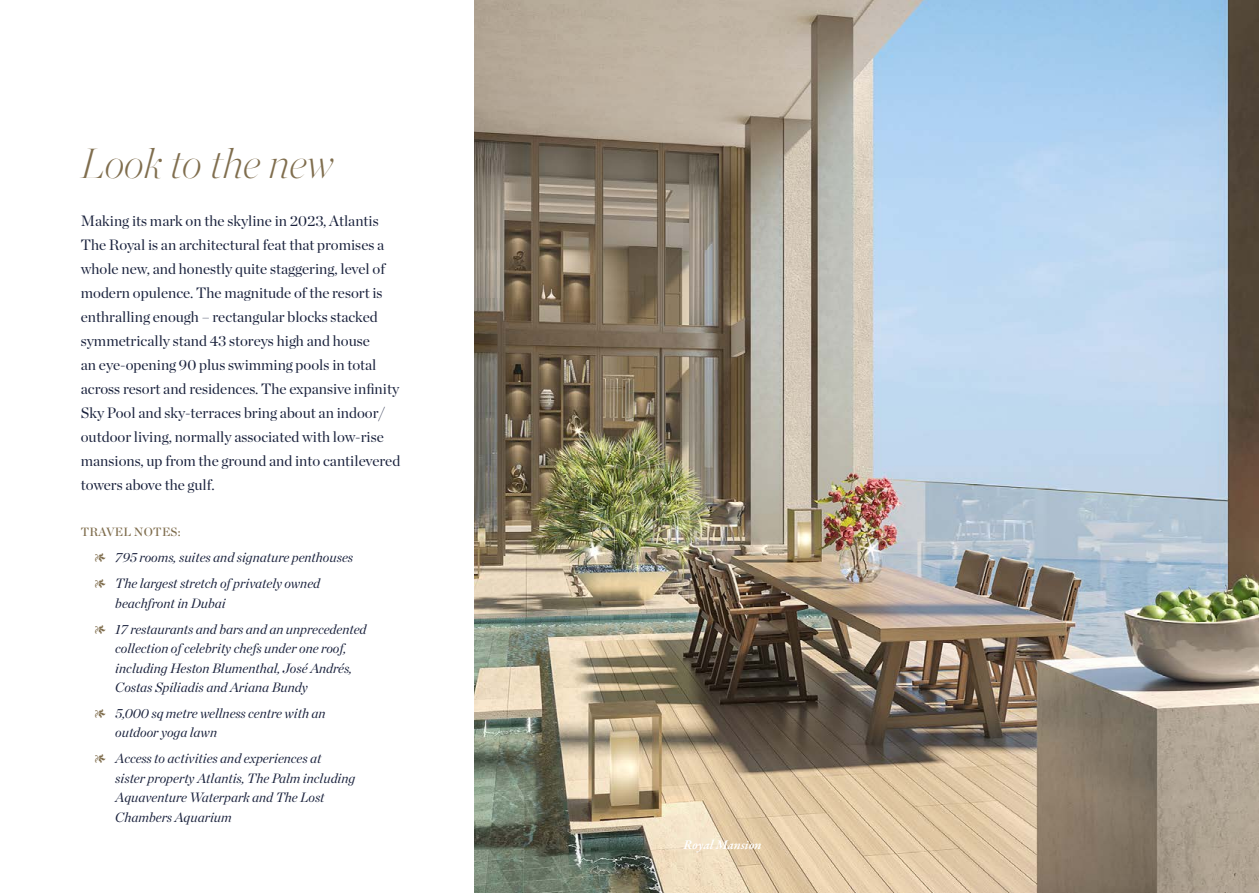
<style>
.page{position:relative;width:1259px;height:893px;background:#fff}
.page>*{position:absolute;margin:0;border:0;box-sizing:border-box;transform-origin:0 0}
.t1{font:italic 42px "Chronicle Hairline";color:#806e4e}
.t2{font:15px/24px "Chronicle Display";color:#19213c}
.t3{font:italic 13.5px/19.5px "Chronicle Display";color:#19213c}
.t4{font:italic 600 13.5px "Garamond Premr Pro";color:#fff}
.t5{font:12px "Chronicle Display Semi";letter-spacing:.025em;color:#806e4e}
.s1{font-family:"Adobe Garamond Pro";color:#806e4e}
</style>
<div class="page">
<img style="left:475px;top:0;width:784px;height:893px">
<h1 class="t1" style="left:81px;top:131px;width:254px">Look to the new</h1>
<p class="t2" style="left:81px;top:208px;width:321px">Making its mark on the skyline in 2023, Atlantis The Royal is an architectural feat that promises a whole new, and honestly quite staggering, level of modern opulence. The magnitude of the resort is enthralling enough – rectangular blocks stacked symmetrically stand 43 storeys high and house<br>an eye-opening 90 plus swimming pools in total across resort and residences. The expansive infinity Sky Pool and sky-terraces bring about an indoor/ outdoor living, normally associated with low-rise mansions, up from the ground and into cantilevered towers above the gulf.</p>
<p class="t5" style="left:81px;top:523px;width:101px">TRAVEL NOTES:</p>
<p class="t3" style="left:94px;top:543px;width:261px;line-height:26px"><span class="s1">1</span> 795 rooms, suites and signature penthouses<br><span class="s1">1</span> The largest stretch of privately owned</p>
<p class="t3" style="left:94px;top:589px;width:274px;line-height:26px;text-indent:22px">beachfront in Dubai<br><span class="s1">1</span> 17 restaurants and bars and an unprecedented</p>
<p class="t3" style="left:115px;top:637px;width:238px">collection of celebrity chefs under one roof, including Heston Blumenthal, José Andrés,<br>Costas Spiliadis and Ariana Bundy</p>
<p class="t3" style="left:115px;top:702px;width:212px;text-indent:-22px"><span class="s1">1</span> 5,000 sq metre wellness centre with an outdoor yoga lawn</p>
<p class="t3" style="left:115px;top:748px;width:241px;text-indent:-22px"><span class="s1">1</span> Access to activities and experiences at<br>sister property Atlantis, The Palm including Aquaventure Waterpark and The Lost Chambers Aquarium</p>
<p class="t4" style="left:683px;top:836px;width:80px">Royal Mansion</p>
</div>
